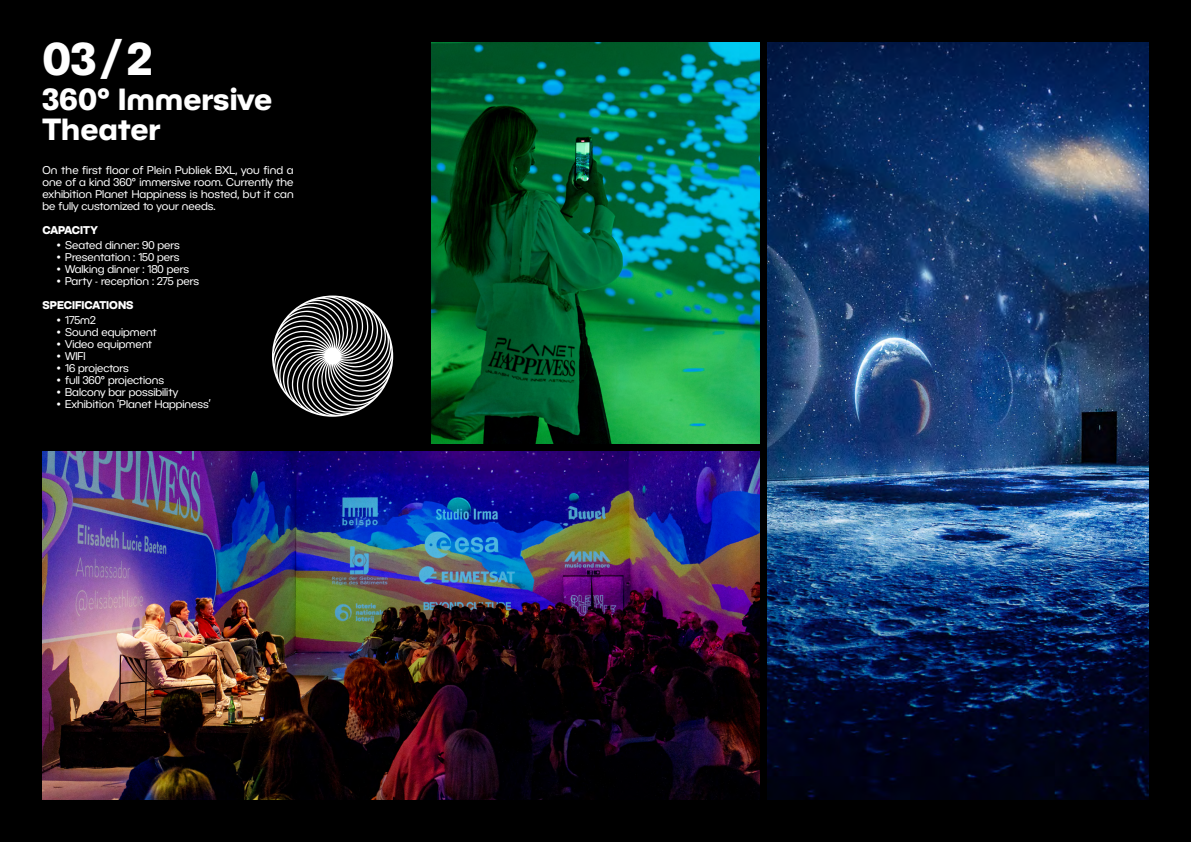
<style>
.page{position:relative;width:1191px;height:842px;background:#000}
.page>*{position:absolute;margin:0;border:0;box-sizing:border-box;transform-origin:0 0}
.t1{font:700 45px "BC Novatica CYR";color:#fff}
.t2{font:700 30px/30px "BC Novatica CYR";color:#fff}
.t3{font:11px/12px "BC Novatica CYR";color:#fff;text-align:justify}
.t4{font:700 11px "BC Novatica CYR";color:#fff}
</style>
<div class="page">
<img style="left:767px;top:43px;width:381px;height:756px">
<img style="left:43px;top:452px;width:716px;height:347px">
<img style="left:432px;top:43px;width:327px;height:400px">
<svg style="left:272px;top:296px;width:121px;height:121px"></svg>
<h1 class="t1" style="left:43px;top:30px;width:111px">03/2</h1>
<h2 class="t2" style="left:43px;top:83px;width:231px">360° Immersive<br>Theater</h2>
<p class="t3" style="left:43px;top:164px;width:253px">On the first floor of Plein Publiek BXL, you find a one of a kind 360° immersive room. Currently the exhibition Planet Happiness is hosted, but it can be fully customized to your needs.</p>
<p class="t4" style="left:43px;top:223px;width:57px">CAPACITY</p>
<p class="t3" style="left:57px;top:239px;width:125px">• Seated dinner: 90 pers</p>
<p class="t3" style="left:57px;top:251px;width:124px">• Presentation : 150 pers</p>
<p class="t3" style="left:57px;top:263px;width:134px">• Walking dinner : 180 pers</p>
<p class="t3" style="left:57px;top:275px;width:144px">• Party - reception : 275 pers</p>
<p class="t4" style="left:43px;top:298px;width:93px">SPECIFICATIONS</p>
<p class="t3" style="left:57px;top:314px;width:40px">• 175m2</p>
<p class="t3" style="left:57px;top:326px;width:102px">• Sound equipment</p>
<p class="t3" style="left:57px;top:338px;width:97px">• Video equipment</p>
<p class="t3" style="left:57px;top:350px;width:30px">• WIFI</p>
<p class="t3" style="left:57px;top:362px;width:74px">• 16 projectors</p>
<p class="t3" style="left:57px;top:374px;width:109px">• full 360° projections</p>
<p class="t3" style="left:57px;top:386px;width:123px">• Balcony bar possibility</p>
<p class="t3" style="left:57px;top:398px;width:156px">• Exhibition ‘Planet Happiness’</p>
</div>
